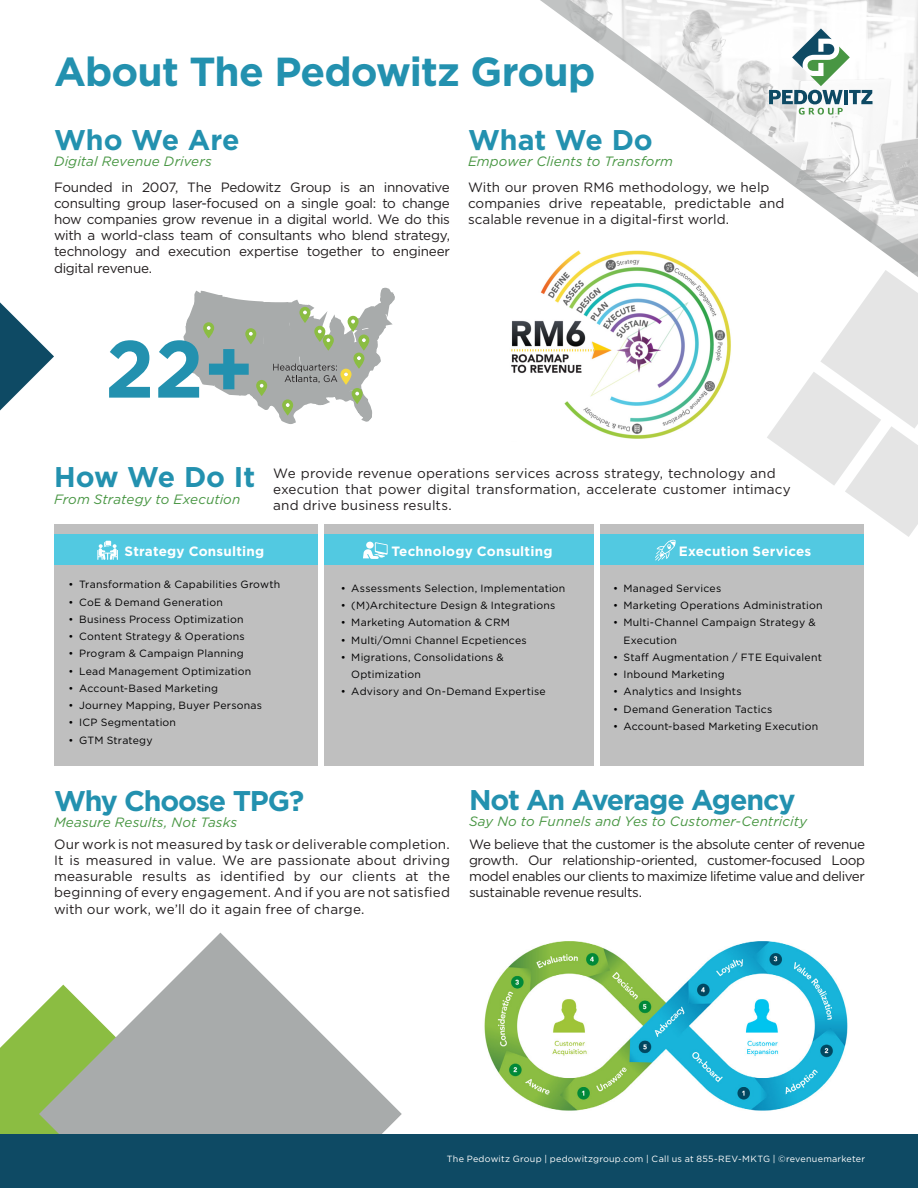
<style>
.page{position:relative;width:918px;height:1188px;background:#fff}
.page>*{position:absolute;margin:0;border:0;box-sizing:border-box;transform-origin:0 0}
.t1{font:700 40.5px "Gotham";letter-spacing:-.02em;color:#2391af}
.t2{font:700 28.5px "Gotham";letter-spacing:-.04em;color:#2391af}
.t3{font:13.5px/16.2px "Gotham";color:#231f20;text-align:justify}
.t4{font:italic 13.5px "Gotham";letter-spacing:.01em;color:#489643}
.t5{font:700 13.5px "Gotham";letter-spacing:.015em;color:#fff}
.t6{font:10.5px/17.2px "Gotham";letter-spacing:.02em;color:#000001}
.t7{font:9px "Gotham";letter-spacing:.025em;color:#fff}
</style>
<div class="page">
<svg style="left:0;top:1009px;width:39px;height:125px"></svg>
<svg style="left:39px;top:933px;width:363px;height:201px;fill:#a8abab"></svg>
<svg style="left:0;top:0;width:918px;height:411px"></svg>
<svg style="left:769px;top:28px;width:104px;height:87px"></svg>
<div style="left:0;top:1134px;width:918px;height:54px;background:#0e4a64"></div>
<div style="left:54px;top:525px;width:264px;height:241px;background:#bfbfbf"></div>
<div style="left:324px;top:525px;width:270px;height:241px;background:#bfbfbf"></div>
<div style="left:600px;top:525px;width:264px;height:241px;background:#bfbfbf"></div>
<div style="left:54px;top:534px;width:264px;height:31px;background:#52c9e1"></div>
<div style="left:324px;top:534px;width:270px;height:31px;background:#52c9e1"></div>
<div style="left:600px;top:534px;width:264px;height:31px;background:#52c9e1"></div>
<img style="left:484px;top:941px;width:364px;height:170px">
<svg style="left:97px;top:541px;width:21px;height:19px"></svg>
<svg style="left:655px;top:539px;width:21px;height:22px"></svg>
<img style="left:507px;top:243px;width:235px;height:196px">
<svg style="left:109px;top:340px;width:41px;height:58px"></svg>
<svg style="left:158px;top:0;width:242px;height:559px"></svg>
<svg style="left:0;top:302px;width:54px;height:108px"></svg>
<svg style="left:767px;top:270px;width:151px;height:267px"></svg>
<p class="t1" style="left:54px;top:45px;width:543px">About The Pedowitz Group</p>
<p class="t2" style="left:54px;top:121px;width:187px">Who We Are</p>
<p class="t4" style="left:54px;top:154px;width:159px">Digital Revenue Drivers</p>
<p class="t2" style="left:468px;top:121px;width:186px">What We Do</p>
<p class="t4" style="left:468px;top:154px;width:207px">Empower Clients to Transform</p>
<p class="t3" style="left:54px;top:178px;width:398px">Founded in 2007, The Pedowitz Group is an innovative consulting group laser-focused on a single goal: to change how companies grow revenue in a digital world. We do this with a world-class team of consultants who blend strategy, technology and execution expertise together to engineer digital revenue.</p>
<p class="t3" style="left:468px;top:178px;width:318px;text-align:left">With our proven RM6 methodology, we help companies drive repeatable, predictable and scalable revenue in a digital-first world.</p>
<p class="t2" style="left:54px;top:459px;width:203px">How We Do It</p>
<p class="t4" style="left:54px;top:491px;width:188px">From Strategy to Execution</p>
<p class="t3" style="left:273px;top:464px;width:519px;text-align:left">We provide revenue operations services across strategy, technology and execution that power digital transformation, accelerate customer intimacy and drive business results.</p>
<p class="t5" style="left:125px;top:542px;width:141px">Strategy Consulting</p>
<p class="t5" style="left:391px;top:542px;width:163px">Technology Consulting</p>
<p class="t5" style="left:679px;top:542px;width:134px">Execution Services</p>
<p class="t6" style="left:69px;top:576px;width:213px">• Transformation &amp; Capabilities Growth</p>
<p class="t6" style="left:69px;top:593px;width:156px">• CoE &amp; Demand Generation</p>
<p class="t6" style="left:69px;top:610px;width:176px">• Business Process Optimization</p>
<p class="t6" style="left:69px;top:628px;width:178px">• Content Strategy &amp; Operations</p>
<p class="t6" style="left:69px;top:645px;width:177px">• Program &amp; Campaign Planning</p>
<p class="t6" style="left:69px;top:662px;width:184px">• Lead Management Optimization</p>
<p class="t6" style="left:69px;top:679px;width:151px">• Account-Based Marketing</p>
<p class="t6" style="left:69px;top:697px;width:195px">• Journey Mapping, Buyer Personas</p>
<p class="t6" style="left:69px;top:714px;width:109px">• ICP Segmentation</p>
<p class="t6" style="left:69px;top:731px;width:86px">• GTM Strategy</p>
<p class="t6" style="left:341px;top:579px;width:226px">• Assessments Selection, Implementation</p>
<p class="t6" style="left:341px;top:597px;width:216px">• (M)Architecture Design &amp; Integrations</p>
<p class="t6" style="left:341px;top:614px;width:171px">• Marketing Automation &amp; CRM</p>
<p class="t6" style="left:341px;top:631px;width:187px">• Multi/Omni Channel Ecpetiences</p>
<p class="t6" style="left:351px;top:648px;width:154px;text-indent:-10px">• Migrations, Consolidations &amp;<br>Optimization</p>
<p class="t6" style="left:341px;top:683px;width:206px">• Advisory and On-Demand Expertise</p>
<p class="t6" style="left:613px;top:579px;width:110px">• Managed Services</p>
<p class="t6" style="left:613px;top:597px;width:211px">• Marketing Operations Administration</p>
<p class="t6" style="left:624px;top:614px;width:194px;text-indent:-10px">• Multi-Channel Campaign Strategy &amp;<br>Execution</p>
<p class="t6" style="left:613px;top:648px;width:210px">• Staff Augmentation / FTE Equivalent</p>
<p class="t6" style="left:613px;top:666px;width:113px">• Inbound Marketing</p>
<p class="t6" style="left:613px;top:683px;width:130px">• Analytics and Insights</p>
<p class="t6" style="left:613px;top:700px;width:161px">• Demand Generation Tactics</p>
<p class="t6" style="left:613px;top:717px;width:207px">• Account-based Marketing Execution</p>
<p class="t2" style="left:54px;top:782px;width:252px">Why Choose TPG?</p>
<p class="t4" style="left:54px;top:815px;width:185px">Measure Results, Not Tasks</p>
<p class="t2" style="left:469px;top:781px;width:328px">Not An Average Agency</p>
<p class="t4" style="left:469px;top:814px;width:340px">Say No to Funnels and Yes to Customer-Centricity</p>
<p class="t3" style="left:54px;top:836px;width:398px">Our work is not measured by task or deliverable completion.<br>It is measured in value. We are passionate about driving measurable results as identified by our clients at the beginning of every engagement. And if you are not satisfied with our work, we’ll do it again free of charge.</p>
<p class="t3" style="left:469px;top:836px;width:398px">We believe that the customer is the absolute center of revenue growth. Our relationship-oriented, customer-focused Loop model enables our clients to maximize lifetime value and deliver sustainable revenue results.</p>
<p class="t7" style="left:447px;top:1153px;width:420px">The Pedowitz Group | pedowitzgroup.com | Call us at 855-REV-MKTG | ©revenuemarketer</p>
</div>
